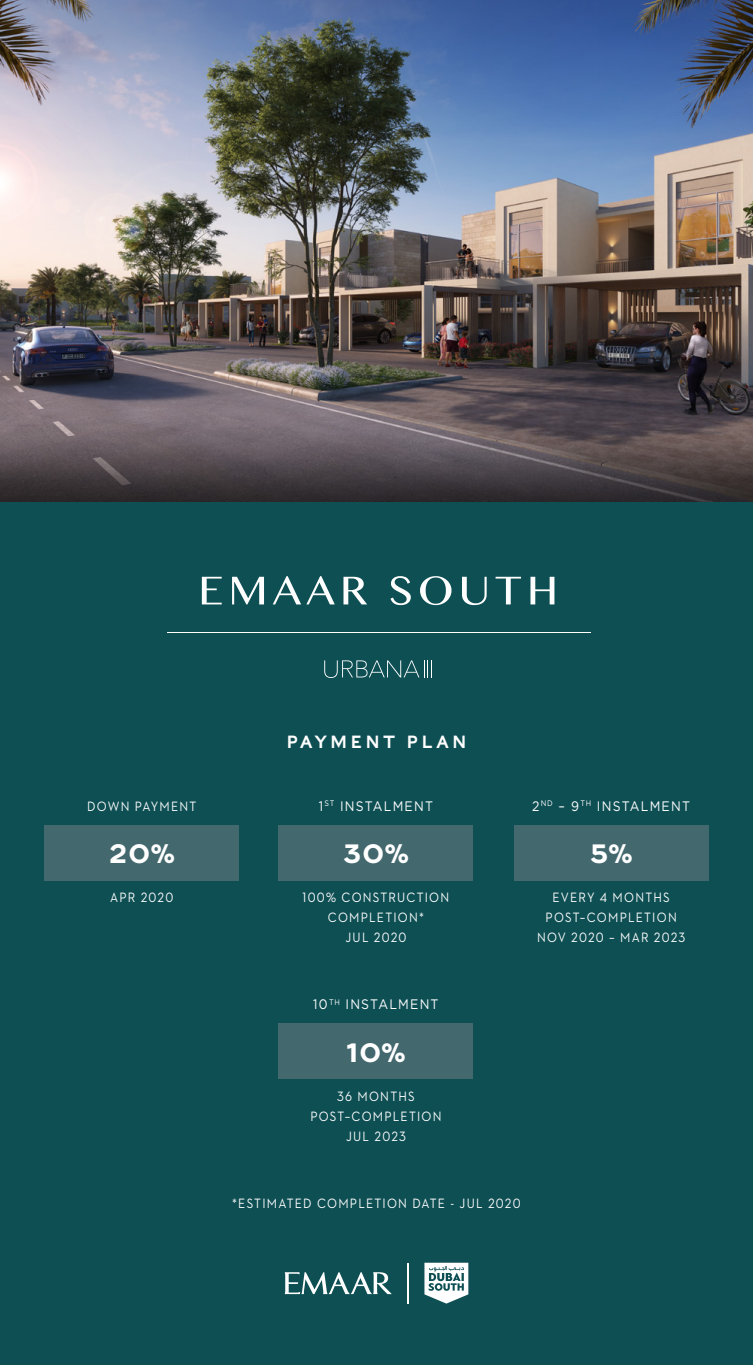
<style>
.page{position:relative;width:753px;height:1365px;background:#fff}
.page>*{position:absolute;margin:0;border:0;box-sizing:border-box;transform-origin:0 0}
.t1{font:500 26.25px "Caslons Egyptian";color:#fff}
.t2{font:17.5px "Caslons Egyptian";letter-spacing:.18em;color:#fff}
.t3{font:13.75px/20px "Neutraface 2 Text";letter-spacing:.1em;color:#fff;text-align:center;scale:.9 1}
.t4{font:13.75px "Gotham";letter-spacing:.1em;color:#fff;scale:.9 1}
</style>
<div class="page">
<div style="left:0;top:477px;width:753px;height:887px;background:#0e4f54"></div>
<img style="left:0;top:0;width:753px;height:501px">
<svg style="left:284px;top:1272px;width:107px;height:21px"></svg>
<hr style="left:407px;top:1262px;width:1px;height:41px;background:#fff">
<svg style="left:424px;top:1262px;width:44px;height:41px"></svg>
<div style="left:44px;top:824px;width:195px;height:56px;background:#43686d"></div>
<div style="left:278px;top:824px;width:195px;height:56px;background:#43686d"></div>
<div style="left:278px;top:1023px;width:195px;height:56px;background:#43686d"></div>
<div style="left:513px;top:824px;width:195px;height:56px;background:#43686d"></div>
<hr style="left:167px;top:632px;width:423px;height:1px;background:#fff">
<svg style="left:202px;top:576px;width:20px;height:28px"></svg>
<svg style="left:232px;top:576px;width:32px;height:28px"></svg>
<svg style="left:273px;top:576px;width:62px;height:28px"></svg>
<svg style="left:343px;top:576px;width:24px;height:28px"></svg>
<svg style="left:390px;top:576px;width:21px;height:29px"></svg>
<svg style="left:420px;top:576px;width:31px;height:29px"></svg>
<svg style="left:462px;top:576px;width:24px;height:29px"></svg>
<svg style="left:495px;top:576px;width:26px;height:28px"></svg>
<svg style="left:530px;top:576px;width:24px;height:28px"></svg>
<svg style="left:324px;top:660px;width:108px;height:18px"></svg>
<p class="t3" style="left:87px;top:795px;width:123px">DOWN PAYMENT</p>
<h1 class="t1" style="left:109px;top:836px;width:67px">20%</h1>
<p class="t3" style="left:110px;top:887px;width:72px">APR 2020</p>
<p class="t2" style="left:286px;top:731px;width:182px">PAYMENT PLAN</p>
<p class="t4" style="left:319px;top:796px;width:128px">1<sup>ST</sup> INSTALMENT</p>
<h1 class="t1" style="left:343px;top:836px;width:66px">30%</h1>
<p class="t3" style="left:302px;top:887px;width:164px">100% CONSTRUCTION<br>COMPLETION*<br>JUL 2020</p>
<p class="t4" style="left:313px;top:995px;width:141px">10<sup>TH</sup> INSTALMENT</p>
<h1 class="t1" style="left:346px;top:1035px;width:60px">10%</h1>
<p class="t3" style="left:310px;top:1085px;width:147px">36 MONTHS<br>POST–COMPLETION<br>JUL 2023</p>
<p class="t4" style="left:532px;top:796px;width:177px">2<sup>ND</sup> – 9<sup>TH</sup> INSTALMENT</p>
<h1 class="t1" style="left:590px;top:836px;width:44px">5%</h1>
<p class="t3" style="left:537px;top:887px;width:166px">EVERY 4 MONTHS<br>POST–COMPLETION<br>NOV 2020 – MAR 2023</p>
<p class="t3" style="left:232px;top:1192px;width:322px">*ESTIMATED COMPLETION DATE - JUL 2020</p>
</div>
